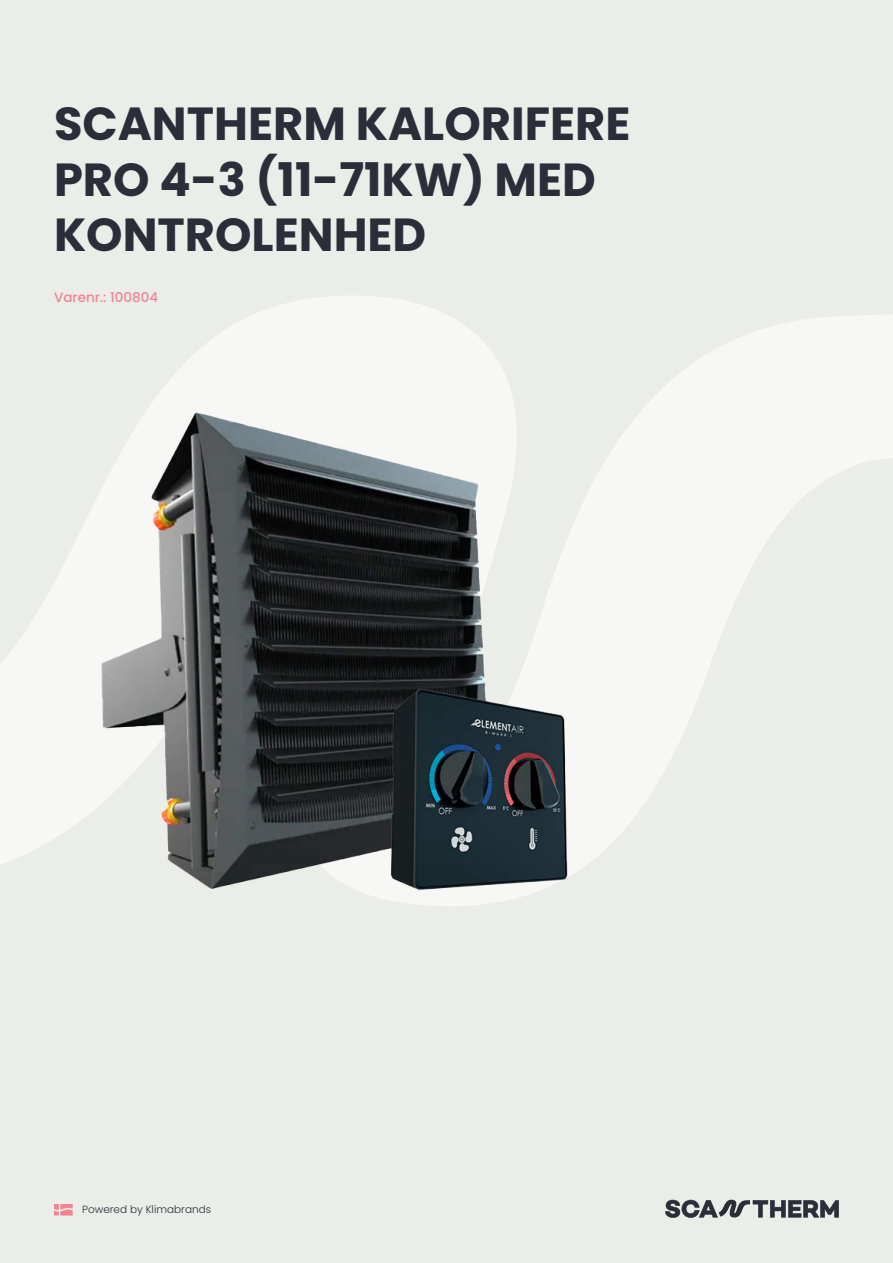
<style>
.page{position:relative;width:893px;height:1263px;background:#eaede8}
.page>*{position:absolute;margin:0;border:0;box-sizing:border-box;transform-origin:0 0}
.t1{font:700 46.35px/55.7px "Poppins";color:#2c2d39}
.t2{font:500 13.5px "Poppins";color:#f08590}
.t3{font:300 10.5px "Poppins";color:#2c2d39}
</style>
<div class="page">
<svg style="left:0;top:296px;width:893px;height:569px"></svg>
<svg style="left:54px;top:1204px;width:19px;height:11px"></svg>
<svg style="left:665px;top:1200px;width:174px;height:18px"></svg>
<img style="left:34px;top:344px;width:613px;height:562px">
<p class="t1" style="left:54px;top:96px;width:578px">SCANTHERM KALORIFERE<br>PRO 4-3 (11-71KW) MED<br>KONTROLENHED</p>
<p class="t2" style="left:54px;top:290px;width:106px">Varenr.: 100804</p>
<p class="t3" style="left:82px;top:1203px;width:130px">Powered by Klimabrands</p>
</div>
